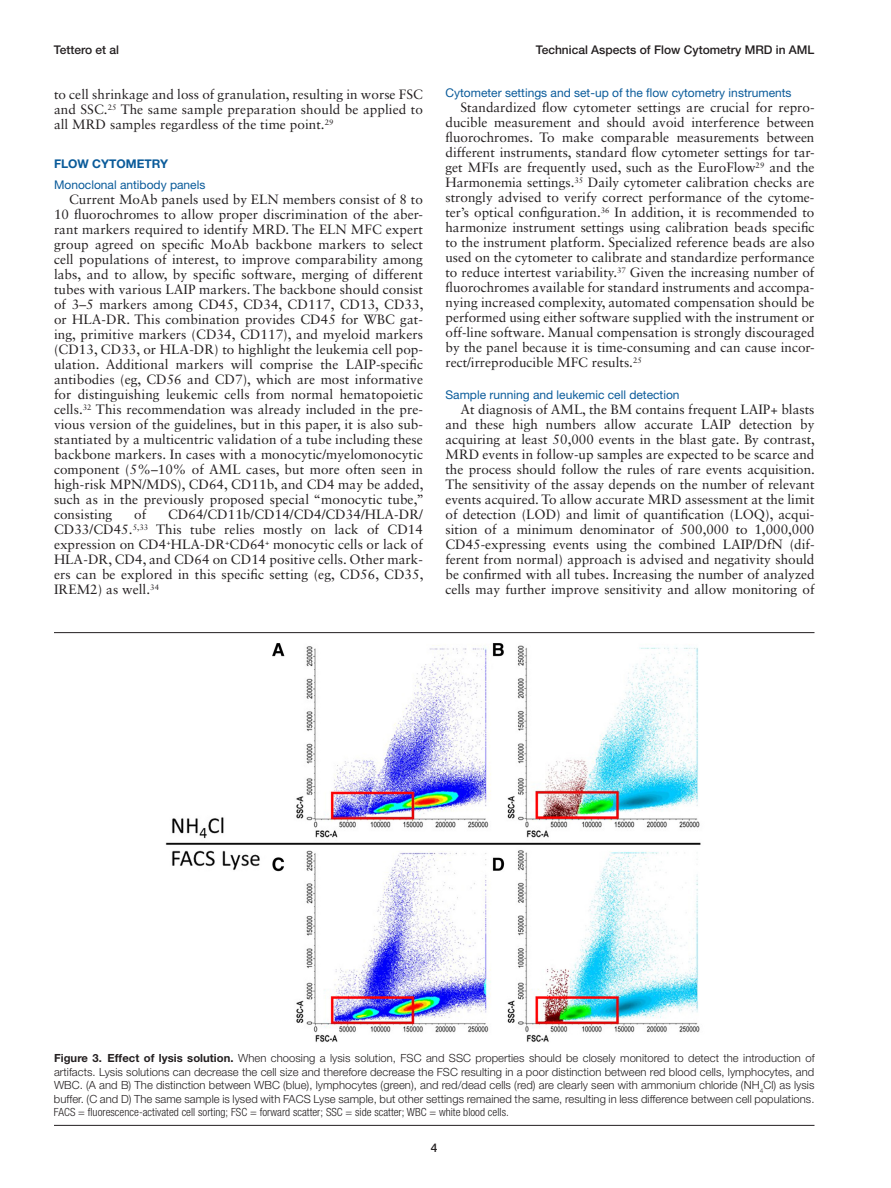
<style>
.page{position:relative;width:891px;height:1188px;background:#fff}
.page>*{position:absolute;margin:0;border:0;box-sizing:border-box;transform-origin:0 0}
.t1{font:13.5px/15px "Sabon LT Std";letter-spacing:.005em;color:#231f20;text-align:justify}
.t2{font:12px "Helvetica Neue LT Std";color:#0a5b9a}
.t3{font:500 12px "Helvetica Neue LT Std";color:#231f20}
.t4{font:700 12px "Helvetica Neue LT Std";color:#0a5b9a}
.t5{font:300 11.25px/13.5px "Helvetica Neue LT Std";letter-spacing:.005em;color:#231f20;text-align:justify}
.t6{font:300 condensed 11.25px "Helvetica Neue LT Std";letter-spacing:.005em;color:#231f20}
.s1{font-weight:700}
</style>
<div class="page">
<img style="left:165px;top:643px;width:536px;height:399px">
<hr style="left:54px;top:632px;width:760px;height:1px;background:#231f20">
<hr style="left:54px;top:1125px;width:760px;height:1px;background:#231f20">
<p class="t3" style="left:54px;top:42px;width:67px">Tettero et al</p>
<p class="t3" style="left:536px;top:42px;width:280px">Technical Aspects of Flow Cytometry MRD in AML</p>
<p class="t1" style="left:54px;top:87px;width:370px">to cell shrinkage and loss of granulation, resulting in worse FSC and SSC.<sup>25</sup> The same sample preparation should be applied to all MRD samples regardless of the time point.<sup>29</sup></p>
<p class="t4" style="left:54px;top:156px;width:116px">FLOW CYTOMETRY</p>
<p class="t2" style="left:54px;top:178px;width:153px">Monoclonal antibody panels</p>
<p class="t1" style="left:54px;top:192px;width:371px;text-indent:15px">Current MoAb panels used by ELN members consist of 8 to 10 fluorochromes to allow proper discrimination of the aber&shy;rant markers required to identify MRD. The ELN MFC expert group agreed on specific MoAb backbone markers to select cell populations of interest, to improve comparability among labs, and to allow, by specific software, merging of different tubes with various LAIP markers. The backbone should consist of 3–5 markers among CD45, CD34, CD117, CD13, CD33, or HLA-DR. This combination provides CD45 for WBC gat&shy;ing, primitive markers (CD34, CD117), and myeloid markers (CD13, CD33, or HLA-DR) to highlight the leukemia cell pop&shy;ulation. Additional markers will comprise the LAIP-specific antibodies (eg, CD56 and CD7), which are most informative for distinguishing leukemic cells from normal hematopoietic cells.<sup>32</sup> This recommendation was already included in the pre&shy;vious version of the guidelines, but in this paper, it is also sub&shy;stantiated by a multicentric validation of a tube including these backbone markers. In cases with a monocytic/myelomonocytic component (5%–10% of AML cases, but more often seen in high-risk MPN/MDS), CD64, CD11b, and CD4 may be added, such as in the previously proposed special “monocytic tube,” consisting</p>
<p class="t2" style="left:446px;top:86px;width:348px">Cytometer settings and set-up of the flow cytometry instruments</p>
<p class="t1" style="left:445px;top:100px;width:371px;text-indent:15px">Standardized flow cytometer settings are crucial for repro&shy;ducible measurement and should avoid interference between fluorochromes. To make comparable measurements between different instruments, standard flow cytometer settings for tar&shy;get MFIs are frequently used, such as the EuroFlow<sup>29</sup> and the Harmonemia settings.<sup>35</sup> Daily cytometer calibration checks are strongly advised to verify correct performance of the cytome&shy;ter’s optical configuration.<sup>36</sup> In addition, it is recommended to harmonize instrument settings using calibration beads specific to the instrument platform. Specialized reference beads are also used on the cytometer to calibrate and standardize performance to reduce intertest variability.<sup>37</sup> Given the increasing number of fluorochromes available for standard instruments and accompa&shy;nying increased complexity, automated compensation should be performed using either software supplied with the instrument or off-line software. Manual compensation is strongly discouraged by the panel because it is time-consuming and can cause incor&shy;rect/irreproducible MFC results.<sup>25</sup></p>
<p class="t2" style="left:446px;top:387px;width:236px">Sample running and leukemic cell detection</p>
<p class="t1" style="left:446px;top:401px;width:371px;text-indent:15px">At diagnosis of AML, the BM contains frequent LAIP+ blasts and these high numbers allow accurate LAIP detection by acquiring at least 50,000 events in the blast gate. By contrast, MRD events in follow-up samples are expected to be scarce and the process should follow the rules of rare events acquisition.<br>The sensitivity of the assay depends on the number of relevant events acquired. To allow accurate MRD assessment at the limit of detection (LOD) and limit of quantification (LOQ), acqui&shy;sition of a minimum denominator of 500,000 to 1,000,000<br>CD45-expressing events using the combined LAIP/DfN (dif&shy;ferent from normal) approach is advised and negativity should be confirmed with all tubes. Increasing the number of analyzed cells may further improve sensitivity and allow monitoring of</p>
<p class="t1" style="left:54px;top:507px;width:371px;text-indent:114px">CD64/CD11b/CD14/CD4/CD34/HLA-DR/ CD33/CD45.<sup>5,33</sup> This tube relies mostly on lack of CD14 expression on CD4<sup>+</sup>HLA-DR<sup>+</sup>CD64<sup>+</sup> monocytic cells or lack of HLA-DR, CD4, and CD64 on CD14 positive cells. Other mark&shy;ers can be explored in this specific setting (eg, CD56, CD35, IREM2) as well.<sup>34</sup></p>
<p class="t1" style="left:134px;top:507px;width:14px">of</p>
<p class="t5" style="left:54px;top:1051px;width:762px"><span class="s1">Figure 3. Effect of lysis solution.</span> When choosing a lysis solution, FSC and SSC properties should be closely monitored to detect the introduction of artifacts. Lysis solutions can decrease the cell size and therefore decrease the FSC resulting in a poor distinction between red blood cells, lymphocytes, and WBC. (A and B) The distinction between WBC (blue), lymphocytes (green), and red/dead cells (red) are clearly seen with ammonium chloride (NH<sub>4</sub>Cl) as lysis buffer. (C and D) The same sample is lysed with FACS Lyse sample, but other settings remained the same, resulting in less difference between cell populations.</p>
<p class="t6" style="left:54px;top:1106px;width:456px">FACS = fluorescence-activated cell sorting; FSC = forward scatter; SSC = side scatter; WBC = white blood cells.</p>
<p class="t3" style="left:431px;top:1140px;width:8px">4</p>
</div>
